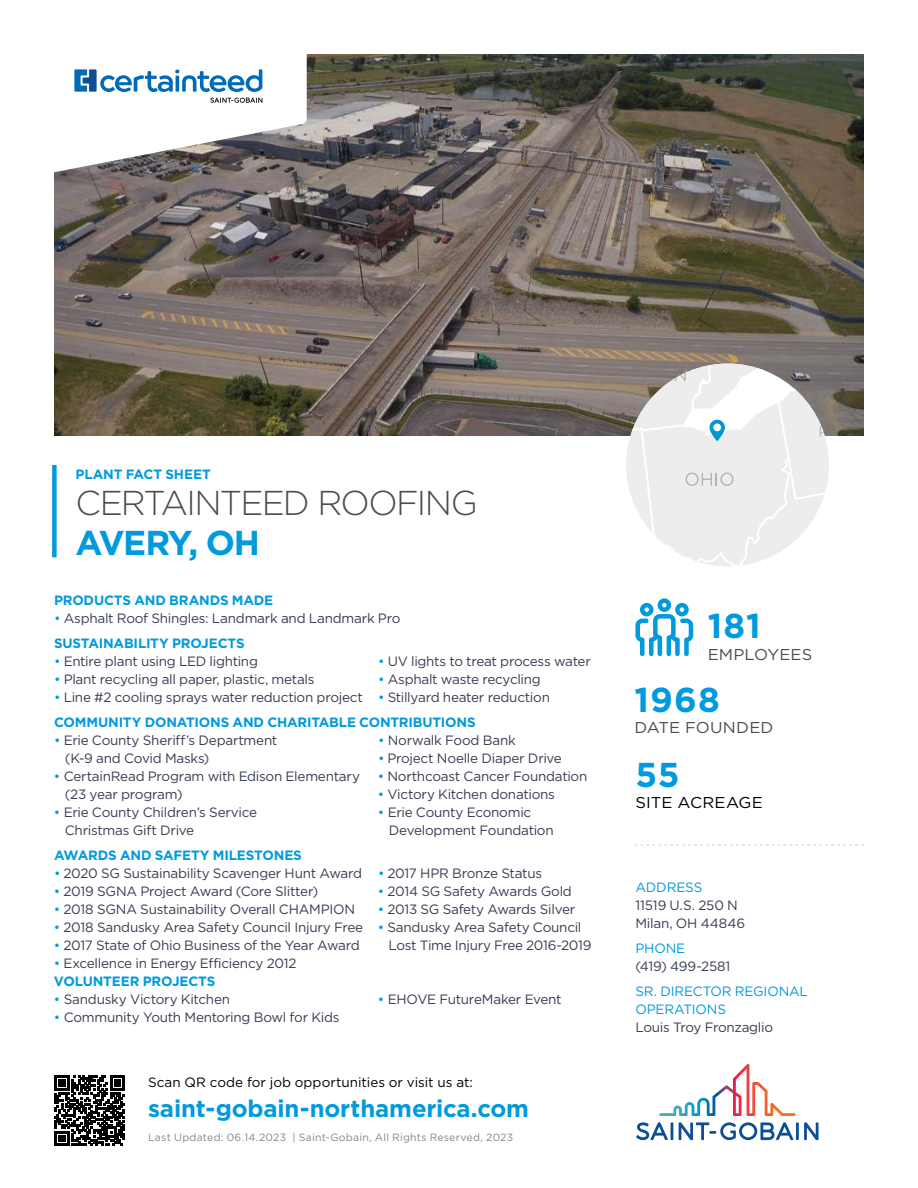
<style>
.page{position:relative;width:918px;height:1188px;background:#fff}
.page>*{position:absolute;margin:0;border:0;box-sizing:border-box;transform-origin:0 0}
.body{font:300 34.5px "Gotham";letter-spacing:-.05em;color:#4d4d4f}
.body-2{font:700 34.5px "Gotham";letter-spacing:.02em;color:#009ade}
.t1{font:700 24px "Gotham";letter-spacing:-.005em;color:#009ade}
.body-3{font:15.6px "Gotham";color:#4d4d4f;scale:1.05 1}
.body-4{font:15.6px "Gotham";letter-spacing:.01em;color:#000;scale:1.05 1}
.body-5{font:13.5px/18px "Gotham";letter-spacing:-.02em;color:#373d52}
.body-6{font:700 13.5px "Gotham";letter-spacing:-.015em;color:#009ade}
.t2{font:13.5px "Gotham";color:#000}
.body-7{font:13.5px/18px "Gotham";letter-spacing:-.01em;color:#009ade}
.t3{font:10.5px "Gotham";letter-spacing:.02em;color:#868492}
.s1{color:#009ade}
</style>
<div class="page">
<svg style="left:636px;top:1122px;width:37px;height:18px"></svg>
<svg style="left:679px;top:1122px;width:114px;height:18px"></svg>
<hr style="left:796px;top:1122px;width:3px;height:18px;background:#0e4e96">
<svg style="left:804px;top:1122px;width:15px;height:18px"></svg>
<svg style="left:659px;top:1064px;width:137px;height:52px"></svg>
<svg style="left:55px;top:1076px;width:70px;height:70px"></svg>
<img style="left:54px;top:54px;width:810px;height:381px">
<svg style="left:635px;top:598px;width:58px;height:58px"></svg>
<svg style="left:634px;top:845px;width:230px;height:1px"></svg>
<div style="left:52px;top:465px;width:5px;height:92px;background:#009ade"></div>
<svg style="left:626px;top:364px;width:203px;height:202px"></svg>
<svg style="left:54px;top:54px;width:253px;height:128px"></svg>
<svg style="left:74px;top:69px;width:188px;height:23px"></svg>
<svg style="left:210px;top:98px;width:52px;height:5px"></svg>
<p class="body-6" style="left:76px;top:466px;width:137px">PLANT FACT SHEET</p>
<p class="body" style="left:76px;top:484px;width:404px">CERTAINTEED ROOFING</p>
<p class="body-2" style="left:76px;top:523px;width:186px">AVERY, OH</p>
<p class="body-6" style="left:54px;top:593px;width:221px">PRODUCTS AND BRANDS MADE</p>
<p class="body-5" style="left:54px;top:609px;width:348px"><span class="s1">•</span> Asphalt Roof Shingles: Landmark and Landmark Pro</p>
<p class="body-6" style="left:54px;top:635px;width:192px">SUSTAINABILITY PROJECTS</p>
<p class="body-5" style="left:54px;top:652px;width:206px"><span class="s1">•</span> Entire plant using LED lighting</p>
<p class="body-5" style="left:378px;top:652px;width:214px"><span class="s1">•</span> UV lights to treat process water</p>
<p class="body-5" style="left:54px;top:670px;width:262px"><span class="s1">•</span> Plant recycling all paper, plastic, metals</p>
<p class="body-5" style="left:378px;top:670px;width:164px"><span class="s1">•</span> Asphalt waste recycling</p>
<p class="body-5" style="left:54px;top:688px;width:498px"><span class="s1">•</span> Line #2 cooling sprays water reduction project <span class="s1">•</span> Stillyard heater reduction</p>
<p class="body-6" style="left:54px;top:714px;width:423px">COMMUNITY DONATIONS AND CHARITABLE CONTRIBUTIONS</p>
<p class="body-5" style="left:54px;top:731px;width:225px"><span class="s1">•</span> Erie County Sheriff’s Department</p>
<p class="body-5" style="left:378px;top:731px;width:139px"><span class="s1">•</span> Norwalk Food Bank</p>
<p class="body-5" style="left:65px;top:749px;width:146px">(K-9 and Covid Masks)</p>
<p class="body-5" style="left:378px;top:749px;width:185px"><span class="s1">•</span> Project Noelle Diaper Drive</p>
<p class="body-5" style="left:54px;top:767px;width:308px"><span class="s1">•</span> CertainRead Program with Edison Elementary</p>
<p class="body-5" style="left:378px;top:767px;width:211px"><span class="s1">•</span> Northcoast Cancer Foundation</p>
<p class="body-5" style="left:65px;top:785px;width:119px">(23 year program)</p>
<p class="body-5" style="left:378px;top:785px;width:178px"><span class="s1">•</span> Victory Kitchen donations</p>
<p class="body-5" style="left:54px;top:803px;width:205px"><span class="s1">•</span> Erie County Children’s Service</p>
<p class="body-5" style="left:378px;top:803px;width:155px"><span class="s1">•</span> Erie County Economic</p>
<p class="body-5" style="left:65px;top:821px;width:131px">Christmas Gift Drive</p>
<p class="body-5" style="left:389px;top:821px;width:166px">Development Foundation</p>
<p class="body-6" style="left:54px;top:847px;width:249px">AWARDS AND SAFETY MILESTONES</p>
<p class="body-5" style="left:54px;top:864px;width:490px"><span class="s1">•</span> 2020 SG Sustainability Scavenger Hunt Award <span class="s1">•</span> 2017 HPR Bronze Status</p>
<p class="body-5" style="left:54px;top:882px;width:266px"><span class="s1">•</span> 2019 SGNA Project Award (Core Slitter)</p>
<p class="body-5" style="left:378px;top:882px;width:195px"><span class="s1">•</span> 2014 SG Safety Awards Gold</p>
<p class="body-5" style="left:54px;top:900px;width:303px"><span class="s1">•</span> 2018 SGNA Sustainability Overall CHAMPION</p>
<p class="body-5" style="left:378px;top:900px;width:199px"><span class="s1">•</span> 2013 SG Safety Awards Silver</p>
<p class="body-5" style="left:54px;top:918px;width:529px"><span class="s1">•</span> 2018 Sandusky Area Safety Council Injury Free <span class="s1">•</span> Sandusky Area Safety Council</p>
<p class="body-5" style="left:54px;top:936px;width:307px"><span class="s1">•</span> 2017 State of Ohio Business of the Year Award</p>
<p class="body-5" style="left:389px;top:936px;width:204px">Lost Time Injury Free 2016-2019</p>
<p class="body-5" style="left:54px;top:954px;width:244px"><span class="s1">•</span> Excellence in Energy Efficiency 2012</p>
<p class="body-6" style="left:54px;top:973px;width:163px">VOLUNTEER PROJECTS</p>
<p class="body-5" style="left:54px;top:990px;width:178px"><span class="s1">•</span> Sandusky Victory Kitchen</p>
<p class="body-5" style="left:378px;top:990px;width:185px"><span class="s1">•</span> EHOVE FutureMaker Event</p>
<p class="body-5" style="left:54px;top:1008px;width:287px"><span class="s1">•</span> Community Youth Mentoring Bowl for Kids</p>
<p class="t2" style="left:148px;top:1074px;width:326px">Scan QR code for job opportunities or visit us at:</p>
<h2 class="t1" style="left:148px;top:1094px;width:383px">saint-gobain-northamerica.com</h2>
<p class="t3" style="left:148px;top:1132px;width:367px">Last Updated: 06.14.2023 | Saint-Gobain, All Rights Reserved, 2023</p>
<p class="body-2" style="left:708px;top:606px;width:54px">181</p>
<p class="body-3" style="left:708px;top:645px;width:101px">EMPLOYEES</p>
<p class="body-2" style="left:634px;top:679px;width:87px">1968</p>
<p class="body-3" style="left:634px;top:719px;width:134px">DATE FOUNDED</p>
<p class="body-2" style="left:635px;top:755px;width:46px">55</p>
<p class="body-4" style="left:635px;top:794px;width:123px">SITE ACREAGE</p>
<p class="body-7" style="left:635px;top:878px;width:68px">ADDRESS</p>
<p class="body-5" style="left:635px;top:896px;width:111px">11519 U.S. 250 N<br>Milan, OH 44846</p>
<p class="body-7" style="left:635px;top:939px;width:51px">PHONE</p>
<p class="body-5" style="left:635px;top:957px;width:96px">(419) 499-2581</p>
<p class="body-7" style="left:635px;top:982px;width:174px">SR. DIRECTOR REGIONAL<br>OPERATIONS</p>
<p class="body-5" style="left:635px;top:1018px;width:139px">Louis Troy Fronzaglio</p>
</div>
